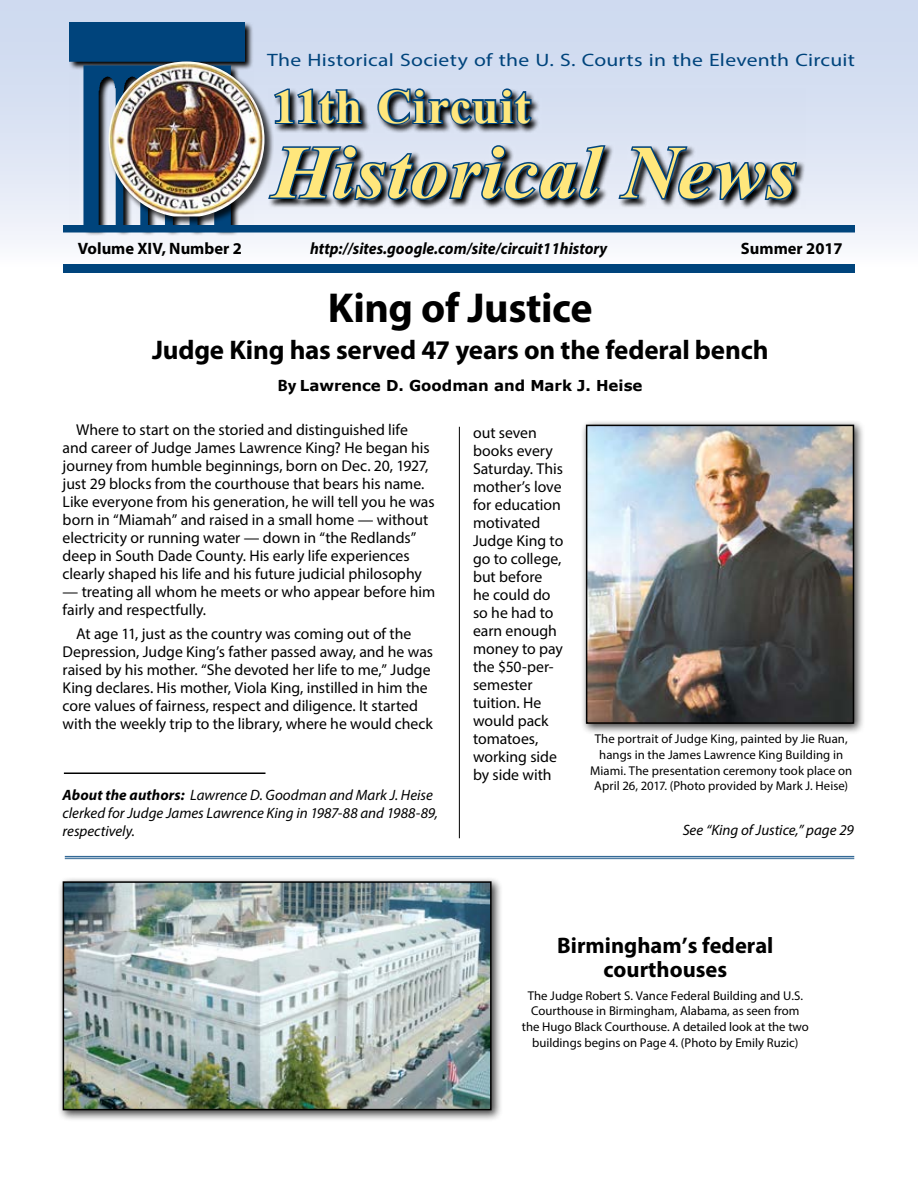
<style>
.page{position:relative;width:918px;height:1188px;background:#fff}
.page>*{position:absolute;margin:0;border:0;box-sizing:border-box;transform-origin:0 0}
.t1{font:italic 700 75px "Times New Roman";letter-spacing:.015em;color:#ffe77c}
.t2{font:700 48px "Times New Roman";letter-spacing:.015em;color:#ffe77c}
.t3{font:700 42px "Myriad Pro";letter-spacing:-.01em;color:#000}
.t4{font:700 27px "Myriad Pro";letter-spacing:-.01em;color:#000}
.t5{font:700 22.5px/24px "Myriad Pro";color:#000;text-align:center}
.t6{font:18px "Myriad Pro";letter-spacing:.01em;color:#00447c;scale:1.2 1}
.t7{font:italic 700 16.5px "Myriad Pro";color:#000;scale:.95 1}
.t8{font:700 16.5px "Myriad Pro";color:#000}
.t9{font:15.75px/18px "Myriad Pro";color:#000}
.t10{font:italic 15px/18px "Myriad Pro";color:#000}
.t11{font:700 15px "Verdana";color:#000}
.t12{font:12.75px/15.8px "Myriad Pro";color:#000;text-align:center}
.s1{font-family:"Myriad Pro";font-size:16.5px}
.s2{font-weight:700}
</style>
<div class="page">
<div style="left:0;top:0;width:918px;height:268px;background:linear-gradient(to bottom,#c9d6ee,#f3f5fa)"></div>
<svg style="left:274px;top:88px;width:532px;height:121px;background:#d4dceb"></svg>
<svg style="left:274px;top:86px;width:90px;height:41px;background:#55718b"></svg>
<svg style="left:376px;top:86px;width:158px;height:41px;background:#5b7791"></svg>
<svg style="left:274px;top:143px;width:333px;height:75px;background:#7e90a2"></svg>
<svg style="left:617px;top:144px;width:182px;height:58px;background:#71869b"></svg>
<svg style="left:69px;top:22px;width:185px;height:214px"></svg>
<img style="left:69px;top:22px;width:175px;height:203px">
<div style="left:63px;top:225px;width:792px;height:7px;background:#00447c"></div>
<div style="left:63px;top:264px;width:792px;height:9px;background:#00447c"></div>
<hr style="left:459px;top:427px;width:1px;height:411px;background:#000">
<div style="left:108px;top:61px;width:166px;height:165px;background:#000;opacity:.75"></div>
<img style="left:108px;top:62px;width:156px;height:154px">
<hr style="left:64px;top:772px;width:201px;height:2px;background:#000">
<div style="left:581px;top:419px;width:284px;height:316px;background:#000;opacity:.75"></div>
<img style="left:589px;top:428px;width:262px;height:293px">
<div style="left:586px;top:425px;width:268px;height:299px;border:2px solid #000"></div>
<div style="left:57px;top:876px;width:446px;height:245px;background:#000;opacity:.75"></div>
<img style="left:66px;top:884px;width:423px;height:223px">
<div style="left:63px;top:881px;width:429px;height:229px;border:2px solid #000"></div>
<hr style="left:65px;top:856px;width:789px;height:1px;background:#00447c">
<hr style="left:65px;top:858px;width:789px;height:1px;background:#00447c">
<p class="t6" style="left:267px;top:49px;width:492px">The Historical Society of the U. S. Courts in the Eleventh Circuit</p>
<h2 class="t2" style="left:273px;top:73px;width:259px">11th Circuit</h2>
<h1 class="t1" style="left:273px;top:120px;width:525px">Historical News</h1>
<p class="t8" style="left:78px;top:238px;width:166px">Volume XIV, Number 2</p>
<p class="t7" style="left:310px;top:238px;width:315px">http://sites.google.com/site/circuit11history</p>
<p class="t8" style="left:741px;top:238px;width:103px">Summer 2017</p>
<h3 class="t3" style="left:328px;top:280px;width:266px">King of Justice</h3>
<h3 class="t4" style="left:152px;top:333px;width:618px">Judge King has served 47 years on the federal bench</h3>
<p class="t11" style="left:278px;top:375px;width:366px"><span class="s1">By</span> Lawrence D. Goodman and Mark J. Heise</p>
<p class="t9" style="left:63px;top:421px;width:374px;text-indent:13px">Where to start on the storied and distinguished life and career of Judge James Lawrence King? He began his journey from humble beginnings, born on Dec. 20, 1927, just 29 blocks from the courthouse that bears his name.<br>Like everyone from his generation, he will tell you he was born in “Miamah” and raised in a small home — without electricity or running water — down in “the Redlands” deep in South Dade County. His early life experiences clearly shaped his life and his future judicial philosophy</p>
<p class="t9" style="left:63px;top:583px;width:374px">— treating all whom he meets or who appear before him fairly and respectfully.</p>
<p class="t9" style="left:63px;top:625px;width:372px;text-indent:13px">At age 11, just as the country was coming out of the Depression, Judge King’s father passed away, and he was raised by his mother. “She devoted her life to me,” Judge King declares. His mother, Viola King, instilled in him the core values of fairness, respect and diligence. It started with the weekly trip to the library, where he would check</p>
<p class="t10" style="left:63px;top:785px;width:377px"><span class="s2">About the authors:</span> Lawrence D. Goodman and Mark J. Heise clerked for Judge James Lawrence King in 1987-88 and 1988-89, respectively.</p>
<p class="t9" style="left:473px;top:423px;width:92px">out seven books every<br>Saturday. This mother’s love for education motivated<br>Judge King to go to college, but before<br>he could do so he had to earn enough money to pay the $50-per&shy;semester tuition. He would pack tomatoes, working side by side with</p>
<p class="t12" style="left:590px;top:731px;width:264px">The portrait of Judge King, painted by Jie Ruan, hangs in the James Lawrence King Building in Miami. The presentation ceremony took place on April 26, 2017. (Photo provided by Mark J. Heise)</p>
<p class="t10" style="left:683px;top:821px;width:173px">See “King of Justice,” page 29</p>
<h3 class="t5" style="left:557px;top:933px;width:218px">Birmingham’s federal courthouses</h3>
<p class="t12" style="left:522px;top:987px;width:289px">The Judge Robert S. Vance Federal Building and U.S.<br>Courthouse in Birmingham, Alabama, as seen from the Hugo Black Courthouse. A detailed look at the two buildings begins on Page 4. (Photo by Emily Ruzic)</p>
</div>
